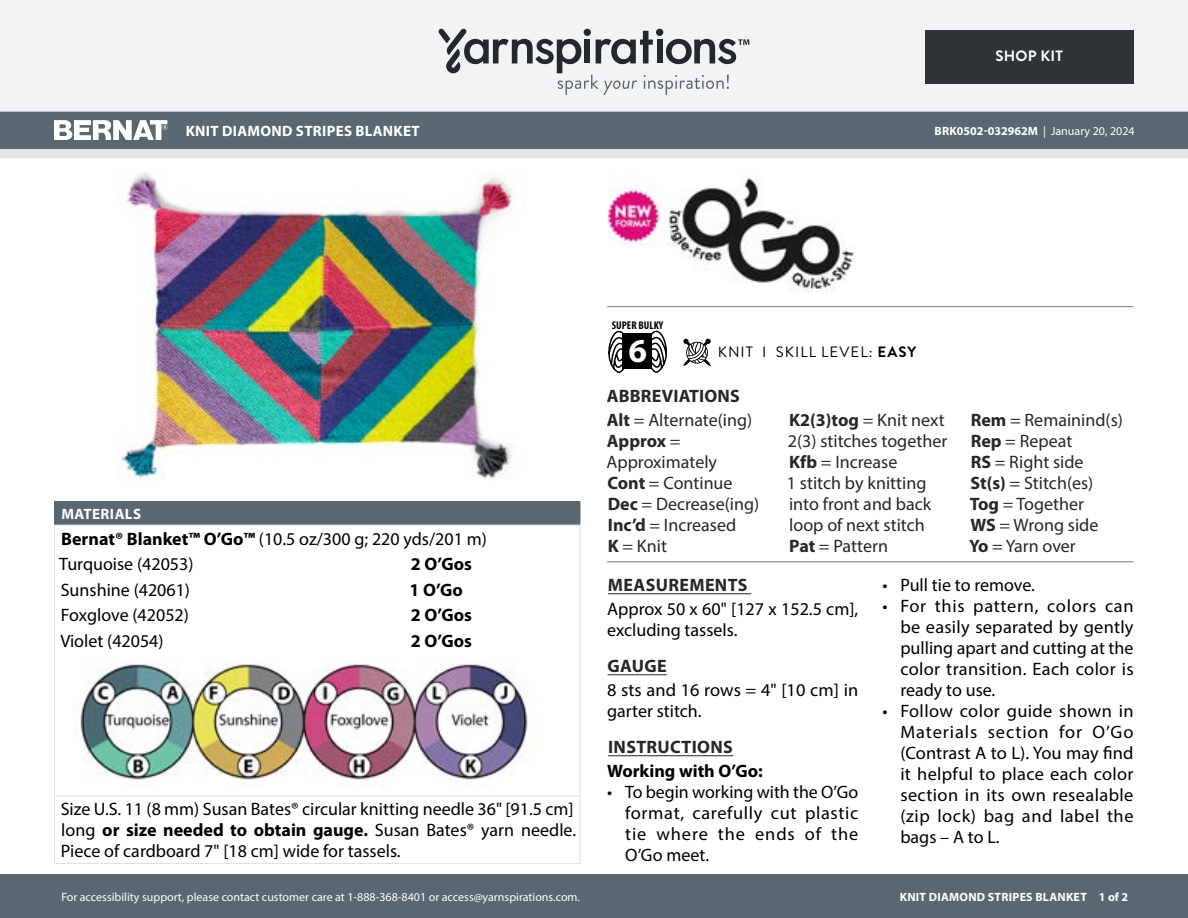
<style>
.page{position:relative;width:1188px;height:918px;background:#fff}
.page>*{position:absolute;margin:0;border:0;box-sizing:border-box;transform-origin:0 0}
.t1{font:700 33.6px "Myriad Pro";color:#fff}
.t2{font:18px/21px "Myriad Pro";color:#000}
.t3{font:18px/21px "Myriad Pro";color:#24282a}
.t4{font:700 18px "Myriad Pro";letter-spacing:.02em;color:#24282a}
.t5{font:700 18px "Myriad Pro";color:#000}
.t6{font:700 15px "Myriad Pro";letter-spacing:.02em;color:#fff}
.t7{font:15px "Brandon Grotesque";letter-spacing:.07em;color:#000}
.t8{font:700 15px "Brandon Grotesque";letter-spacing:.02em;color:#fff}
.t9{font:12px "Myriad Pro";color:#fff}
.t10{font:700 12px "Myriad Pro";color:#fff}
.t11{font:700 12px "Myriad Pro";letter-spacing:.02em;color:#fff}
.t12{font:700 condensed 11.25px "Myriad Pro";color:#000}
.s1{font-weight:400}
.s2{font-weight:700}
</style>
<div class="page">
<div style="left:0;top:875px;width:1188px;height:43px;background:#5a6670"></div>
<div style="left:0;top:149px;width:1188px;height:9px;background:#e4e3e3"></div>
<div style="left:0;top:111px;width:1188px;height:38px;background:#5a6670"></div>
<div style="left:0;top:0;width:1188px;height:112px;background:#f2f3f4"></div>
<svg style="left:438px;top:29px;width:311px;height:66px"></svg>
<svg style="left:683px;top:339px;width:28px;height:27px"></svg>
<svg style="left:608px;top:330px;width:17px;height:43px"></svg>
<svg style="left:651px;top:330px;width:16px;height:43px"></svg>
<div style="left:622px;top:333px;width:30px;height:36px;background:#000"></div>
<svg style="left:54px;top:120px;width:113px;height:20px"></svg>
<hr style="left:607px;top:306px;width:527px;height:1px;background:#7d7d7d">
<hr style="left:607px;top:561px;width:527px;height:1px;background:#7d7d7d">
<img style="left:121px;top:171px;width:395px;height:309px">
<hr style="left:608px;top:593px;width:143px;height:1px;background:#24282a">
<hr style="left:608px;top:674px;width:59px;height:1px;background:#24282a">
<hr style="left:608px;top:755px;width:125px;height:1px;background:#24282a">
<div style="left:55px;top:502px;width:525px;height:23px;background:#5a6670"></div>
<hr style="left:54px;top:501px;width:351px;height:1px;background:#5a6670">
<hr style="left:405px;top:501px;width:175px;height:1px;background:#5a6670">
<hr style="left:54px;top:525px;width:351px;height:1px;background:#e4e3e3">
<hr style="left:405px;top:525px;width:175px;height:1px;background:#e4e3e3">
<svg style="left:54px;top:502px;width:1px;height:151px"></svg>
<hr style="left:54px;top:653px;width:1px;height:142px;background:#e4e3e3">
<svg style="left:579px;top:502px;width:2px;height:151px"></svg>
<hr style="left:579px;top:653px;width:1px;height:142px;background:#e4e3e3">
<hr style="left:54px;top:796px;width:1px;height:67px;background:#e4e3e3">
<hr style="left:54px;top:795px;width:351px;height:1px;background:#e4e3e3">
<hr style="left:405px;top:795px;width:175px;height:1px;background:#e4e3e3">
<hr style="left:579px;top:796px;width:1px;height:67px;background:#e4e3e3">
<hr style="left:54px;top:863px;width:351px;height:1px;background:#e4e3e3">
<hr style="left:405px;top:863px;width:175px;height:1px;background:#e4e3e3">
<img style="left:80px;top:659px;width:448px;height:121px">
<img style="left:608px;top:177px;width:248px;height:116px">
<div style="left:925px;top:30px;width:209px;height:54px;background:#2f3336"></div>
<p class="t6" style="left:186px;top:121px;width:235px">KNIT DIAMOND STRIPES BLANKET</p>
<p class="t8" style="left:995px;top:46px;width:69px">SHOP KIT</p>
<p class="t10" style="left:935px;top:123px;width:202px">BRK0502-032962M <span class="s1">| January 20, 2024</span></p>
<p class="t6" style="left:61px;top:504px;width:81px">MATERIALS</p>
<p class="t2" style="left:59px;top:526px;width:429px;line-height:25.5px"><span class="s2">Bernat® Blanket™ O’Go™</span> (10.5 oz/300 g; 220 yds/201 m)<br>Turquoise (42053)</p>
<p class="t5" style="left:411px;top:552px;width:63px">2 O’Gos</p>
<p class="t2" style="left:61px;top:579px;width:131px">Sunshine (42061)</p>
<p class="t5" style="left:410px;top:578px;width:55px">1 O’Go</p>
<p class="t2" style="left:61px;top:604px;width:129px">Foxglove (42052)</p>
<p class="t5" style="left:411px;top:603px;width:63px">2 O’Gos</p>
<p class="t2" style="left:60px;top:630px;width:105px">Violet (42054)</p>
<p class="t5" style="left:411px;top:629px;width:63px">2 O’Gos</p>
<p class="t2" style="left:61px;top:799px;width:517px">Size U.S. 11 (8 mm) Susan Bates® circular knitting needle 36" [91.5 cm] long <span class="s2">or size needed to obtain gauge.</span> Susan Bates® yarn needle.<br>Piece of cardboard 7" [18 cm] wide for tassels.</p>
<p class="t9" style="left:61px;top:889px;width:520px">For accessibility support, please contact customer care at 1-888-368-8401 or access@yarnspirations.com.</p>
<p class="t12" style="left:612px;top:318px;width:53px">SUPER BULKY</p>
<h1 class="t1" style="left:629px;top:329px;width:20px">6</h1>
<p class="t7" style="left:718px;top:341px;width:200px">KNIT I SKILL LEVEL: <span class="s2">EASY</span></p>
<p class="t4" style="left:607px;top:385px;width:135px">ABBREVIATIONS</p>
<p class="t3" style="left:607px;top:410px;width:154px"><span class="s2">Alt</span> = Alternate(ing)<br><span class="s2">Approx</span> =<br>Approximately<br><span class="s2">Cont</span> = Continue<br><span class="s2">Dec</span> = Decrease(ing)<br><span class="s2">Inc’d</span> = Increased<br><span class="s2">K</span> = Knit</p>
<p class="t3" style="left:787px;top:410px;width:162px"><span class="s2">K2(3)tog</span> = Knit next<br>2(3) stitches together<br><span class="s2">Kfb</span> = Increase<br>1 stitch by knitting into front and back loop of next stitch<br><span class="s2">Pat</span> = Pattern</p>
<p class="t3" style="left:969px;top:410px;width:155px"><span class="s2">Rem</span> = Remainind(s)<br><span class="s2">Rep</span> = Repeat<br><span class="s2">RS</span> = Right side<br><span class="s2">St(s)</span> = Stitch(es)<br><span class="s2">Tog</span> = Together<br><span class="s2">WS</span> = Wrong side<br><span class="s2">Yo</span> = Yarn over</p>
<p class="t4" style="left:608px;top:573px;width:141px">MEASUREMENTS</p>
<p class="t2" style="left:607px;top:598px;width:253px">Approx 50 x 60" [127 x 152.5 cm], excluding tassels.</p>
<p class="t4" style="left:608px;top:654px;width:61px">GAUGE</p>
<p class="t2" style="left:607px;top:679px;width:253px">8 sts and 16 rows = 4" [10 cm] in garter stitch.</p>
<p class="t4" style="left:608px;top:735px;width:126px">INSTRUCTIONS</p>
<p class="t5" style="left:607px;top:759px;width:157px">Working with O’Go:</p>
<p class="t2" style="left:625px;top:781px;width:235px;text-align:justify;text-indent:-18px">• To begin working with the O’Go format, carefully cut plastic tie where the ends of the O’Go meet.</p>
<p class="t2" style="left:882px;top:574px;width:154px">• Pull tie to remove.</p>
<p class="t2" style="left:900px;top:595px;width:235px;text-align:justify;text-indent:-18px">• For this pattern, colors can be easily separated by gently pulling apart and cutting at the color transition. Each color is ready to use.</p>
<p class="t2" style="left:900px;top:700px;width:235px;text-align:justify;text-indent:-18px">• Follow color guide shown in Materials section for O’Go (Contrast A to L). You may find it helpful to place each color section in its own resealable (zip lock) bag and label the bags – A to L.</p>
<p class="t11" style="left:900px;top:889px;width:230px">KNIT DIAMOND STRIPES BLANKET 1 of 2</p>
</div>
